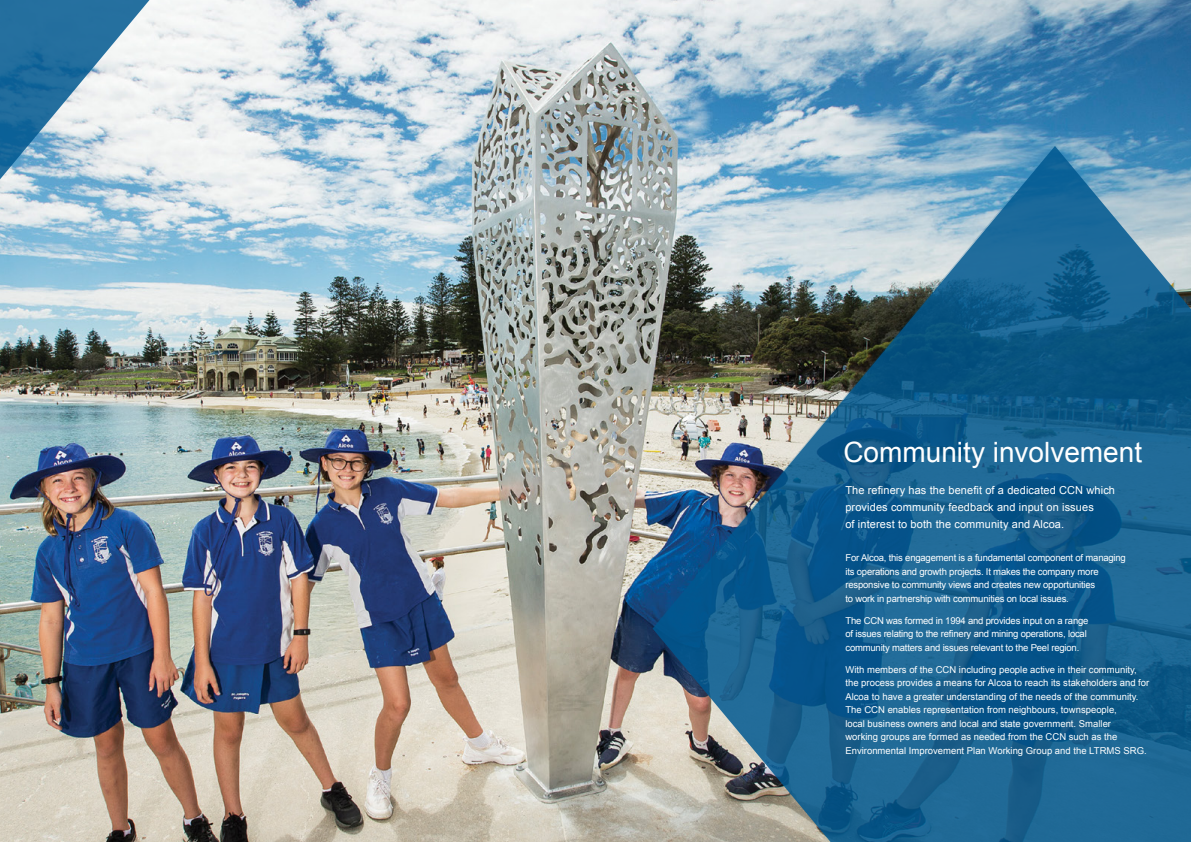
<style>
.page{position:relative;width:1191px;height:842px;background:#fff}
.page>*{position:absolute;margin:0;border:0;box-sizing:border-box;transform-origin:0 0}
.t1{font:28px "Arial";color:#fff}
.t2{font:11px/17px "Arial";letter-spacing:.01em;color:#fff}
.t3{font:9.5px/13.5px "Arial";color:#fff}
.t4{font:9.5px/13.5px "Arial";letter-spacing:-.02em;color:#fff}
</style>
<div class="page">
<img style="left:0;top:0;width:1191px;height:842px">
<img style="left:652px;top:146px;width:539px;height:696px">
<svg style="left:0;top:0;width:178px;height:208px"></svg>
<h1 class="t1" style="left:843px;top:433px;width:300px">Community involvement</h1>
<p class="t2" style="left:845px;top:482px;width:271px">The refinery has the benefit of a dedicated CCN which provides community feedback and input on issues<br>of interest to both the community and Alcoa.</p>
<p class="t4" style="left:845px;top:551px;width:282px">For Alcoa, this engagement is a fundamental component of managing its operations and growth projects. It makes the company more responsive to community views and creates new opportunities<br>to work in partnership with communities on local issues.</p>
<p class="t4" style="left:845px;top:614px;width:245px">The CCN was formed in 1994 and provides input on a range of issues relating to the refinery and mining operations, local community matters and issues relevant to the Peel region.</p>
<p class="t3" style="left:845px;top:663px;width:305px">With members of the CCN including people active in their community, the process provides a means for Alcoa to reach its stakeholders and for Alcoa to have a greater understanding of the needs of the community.<br>The CCN enables representation from neighbours, townspeople,<br>local business owners and local and state government. Smaller<br>working groups are formed as needed from the CCN such as the Environmental Improvement Plan Working Group and the LTRMS SRG.</p>
</div>
